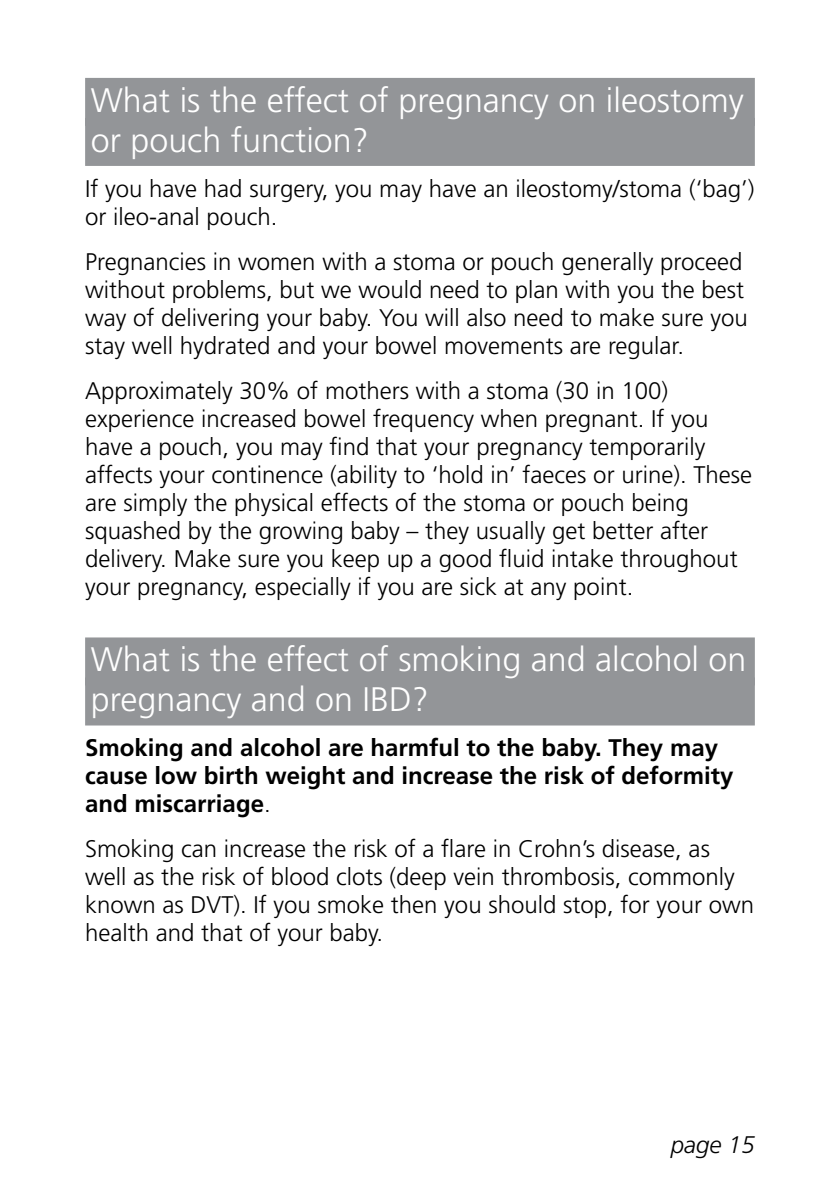
<style>
.page{position:relative;width:840px;height:1191px;background:#fff}
.page>*{position:absolute;margin:0;border:0;box-sizing:border-box;transform-origin:0 0}
.t1{font:300 34px/40px "Frutiger";color:#fff}
.t2{font:300 24px/28px "Frutiger";color:#000}
.t3{font:700 24px/28px "Frutiger";color:#000}
.t4{font:italic 300 24px "Frutiger";color:#000}
.s1{font-weight:300}
</style>
<div class="page">
<div style="left:85px;top:78px;width:669px;height:48px;background:#939598"></div>
<div style="left:85px;top:118px;width:669px;height:48px;background:#939598"></div>
<div style="left:85px;top:637px;width:669px;height:48px;background:#939598"></div>
<div style="left:85px;top:677px;width:669px;height:48px;background:#939598"></div>
<h1 class="t1" style="left:91px;top:80px;width:654px">What is the effect of pregnancy on ileostomy or pouch function?</h1>
<p class="t2" style="left:85px;top:174px;width:670px">If you have had surgery, you may have an ileostomy/stoma (‘bag’) or ileo-anal pouch.</p>
<p class="t2" style="left:85px;top:247px;width:663px">Pregnancies in women with a stoma or pouch generally proceed without problems, but we would need to plan with you the best way of delivering your baby. You will also need to make sure you stay well hydrated and your bowel movements are regular.</p>
<p class="t2" style="left:85px;top:376px;width:668px">Approximately 30% of mothers with a stoma (30 in 100) experience increased bowel frequency when pregnant. If you have a pouch, you may find that your pregnancy temporarily affects your continence (ability to ‘hold in’ faeces or urine). These are simply the physical effects of the stoma or pouch being squashed by the growing baby – they usually get better after delivery. Make sure you keep up a good fluid intake throughout your pregnancy, especially if you are sick at any point.</p>
<h1 class="t1" style="left:91px;top:639px;width:656px">What is the effect of smoking and alcohol on pregnancy and on IBD?</h1>
<p class="t3" style="left:85px;top:734px;width:649px">Smoking and alcohol are harmful to the baby. They may cause low birth weight and increase the risk of deformity and miscarriage<span class="s1">.</span></p>
<p class="t2" style="left:85px;top:835px;width:670px">Smoking can increase the risk of a flare in Crohn’s disease, as well as the risk of blood clots (deep vein thrombosis, commonly known as DVT). If you smoke then you should stop, for your own health and that of your baby.</p>
<p class="t4" style="left:670px;top:1131px;width:86px">page 15</p>
</div>
